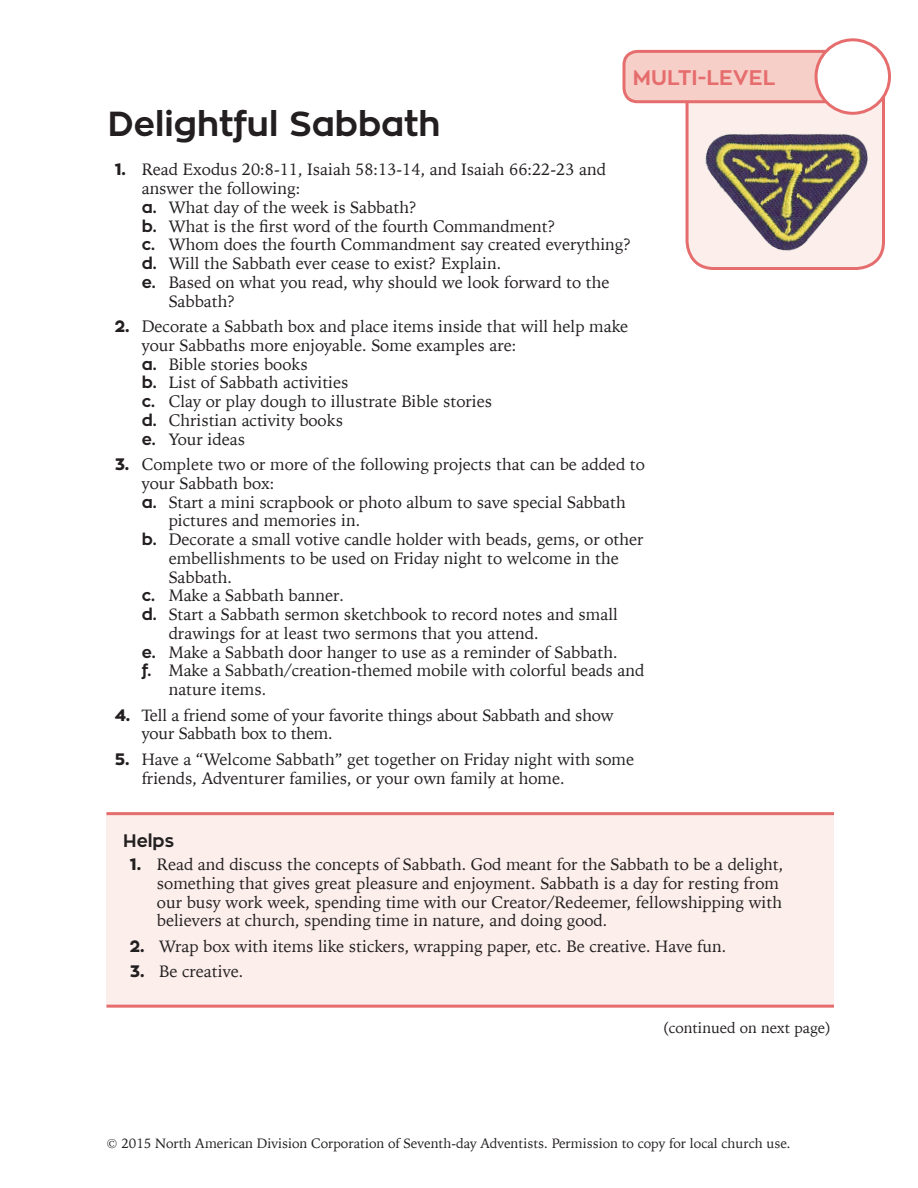
<style>
.page{position:relative;width:918px;height:1188px;background:#fff}
.page>*{position:absolute;margin:0;border:0;box-sizing:border-box;transform-origin:0 0}
.t1{font:700 34.5px "Zona Pro";color:#231f20}
.t2{font:700 21px "Zona Pro";color:#e66d6d}
.t3{font:700 18px "Zona Pro";color:#231f20}
.t4{font:16.5px/18.8px "Iowan Old Style";color:#231f20}
.t5{font:15px "Iowan Old Style";color:#231f20}
.t6{font:13.5px "Iowan Old Style";color:#231f20}
.s1{font-family:"Zona Pro";font-weight:800}
.s2{font-family:"Zona Pro";font-weight:700}
</style>
<div class="page">
<svg style="left:622px;top:48px;width:265px;height:222px"></svg>
<div style="left:816px;top:40px;width:74px;height:73px;background:#fff;border-radius:50%"></div>
<div style="left:815px;top:38px;width:76px;height:77px;border:3px solid #e66d6d;border-radius:50%"></div>
<div style="left:106px;top:815px;width:728px;height:190px;background:#fbeeeb"></div>
<hr style="left:106px;top:812px;width:728px;height:3px;background:#e66d6d">
<hr style="left:106px;top:1005px;width:728px;height:3px;background:#e66d6d">
<img style="left:692px;top:111px;width:188px;height:157px">
<p class="t2" style="left:633px;top:64px;width:144px">MULTI-LEVEL</p>
<h1 class="t1" style="left:108px;top:102px;width:334px">Delightful Sabbath</h1>
<p class="t4" style="left:115px;top:160px;width:493px"><span class="s1">1.</span> Read Exodus 20:8-11, Isaiah 58:13-14, and Isaiah 66:22-23 and</p>
<p class="t4" style="left:142px;top:178px;width:160px">answer the following:</p>
<p class="t4" style="left:142px;top:197px;width:277px"><span class="s2">a.</span> What day of the week is Sabbath?</p>
<p class="t4" style="left:142px;top:216px;width:415px"><span class="s2">b.</span> What is the first word of the fourth Commandment?</p>
<p class="t4" style="left:142px;top:235px;width:491px"><span class="s2">c.</span> Whom does the fourth Commandment say created everything?</p>
<p class="t4" style="left:142px;top:253px;width:361px"><span class="s2">d.</span> Will the Sabbath ever cease to exist? Explain.</p>
<p class="t4" style="left:142px;top:272px;width:469px"><span class="s2">e.</span> Based on what you read, why should we look forward to the</p>
<p class="t4" style="left:169px;top:291px;width:68px">Sabbath?</p>
<p class="t4" style="left:142px;top:316px;width:488px;text-indent:-27px"><span class="s1">2.</span> Decorate a Sabbath box and place items inside that will help make your Sabbaths more enjoyable. Some examples are:<br><span class="s2">a.</span> Bible stories books<br><span class="s2">b.</span> List of Sabbath activities<br><span class="s2">c.</span> Clay or play dough to illustrate Bible stories<br><span class="s2">d.</span> Christian activity books<br><span class="s2">e.</span> Your ideas</p>
<p class="t4" style="left:115px;top:454px;width:532px"><span class="s1">3.</span> Complete two or more of the following projects that can be added to</p>
<p class="t4" style="left:142px;top:473px;width:134px">your Sabbath box:</p>
<p class="t4" style="left:142px;top:492px;width:486px"><span class="s2">a.</span> Start a mini scrapbook or photo album to save special Sabbath</p>
<p class="t4" style="left:169px;top:510px;width:193px">pictures and memories in.</p>
<p class="t4" style="left:142px;top:529px;width:503px"><span class="s2">b.</span> Decorate a small votive candle holder with beads, gems, or other</p>
<p class="t4" style="left:169px;top:548px;width:452px">embellishments to be used on Friday night to welcome in the</p>
<p class="t4" style="left:169px;top:567px;width:65px">Sabbath.</p>
<p class="t4" style="left:142px;top:585px;width:204px"><span class="s2">c.</span> Make a Sabbath banner.</p>
<p class="t4" style="left:142px;top:604px;width:478px"><span class="s2">d.</span> Start a Sabbath sermon sketchbook to record notes and small</p>
<p class="t4" style="left:169px;top:623px;width:372px">drawings for at least two sermons that you attend.</p>
<p class="t4" style="left:142px;top:642px;width:478px"><span class="s2">e.</span> Make a Sabbath door hanger to use as a reminder of Sabbath.</p>
<p class="t4" style="left:142px;top:660px;width:504px"><span class="s2">f.</span> Make a Sabbath/creation-themed mobile with colorful beads and</p>
<p class="t4" style="left:169px;top:679px;width:99px">nature items.</p>
<p class="t4" style="left:142px;top:705px;width:473px;text-indent:-27px"><span class="s1">4.</span> Tell a friend some of your favorite things about Sabbath and show your Sabbath box to them.</p>
<p class="t4" style="left:142px;top:749px;width:494px;text-indent:-27px"><span class="s1">5.</span> Have a “Welcome Sabbath” get together on Friday night with some friends, Adventurer families, or your own family at home.</p>
<p class="t3" style="left:123px;top:829px;width:52px">Helps</p>
<p class="t4" style="left:157px;top:854px;width:628px;text-indent:-27px"><span class="s1">1.</span> Read and discuss the concepts of Sabbath. God meant for the Sabbath to be a delight, something that gives great pleasure and enjoyment. Sabbath is a day for resting from our busy work week, spending time with our Creator/Redeemer, fellowshipping with believers at church, spending time in nature, and doing good.</p>
<p class="t4" style="left:130px;top:936px;width:598px"><span class="s1">2.</span> Wrap box with items like stickers, wrapping paper, etc. Be creative. Have fun.</p>
<p class="t4" style="left:130px;top:962px;width:115px"><span class="s1">3.</span> Be creative.</p>
<p class="t5" style="left:663px;top:1014px;width:170px">(continued on next page)</p>
<p class="t6" style="left:106px;top:1131px;width:686px">© 2015 North American Division Corporation of Seventh-day Adventists. Permission to copy for local church use.</p>
</div>
